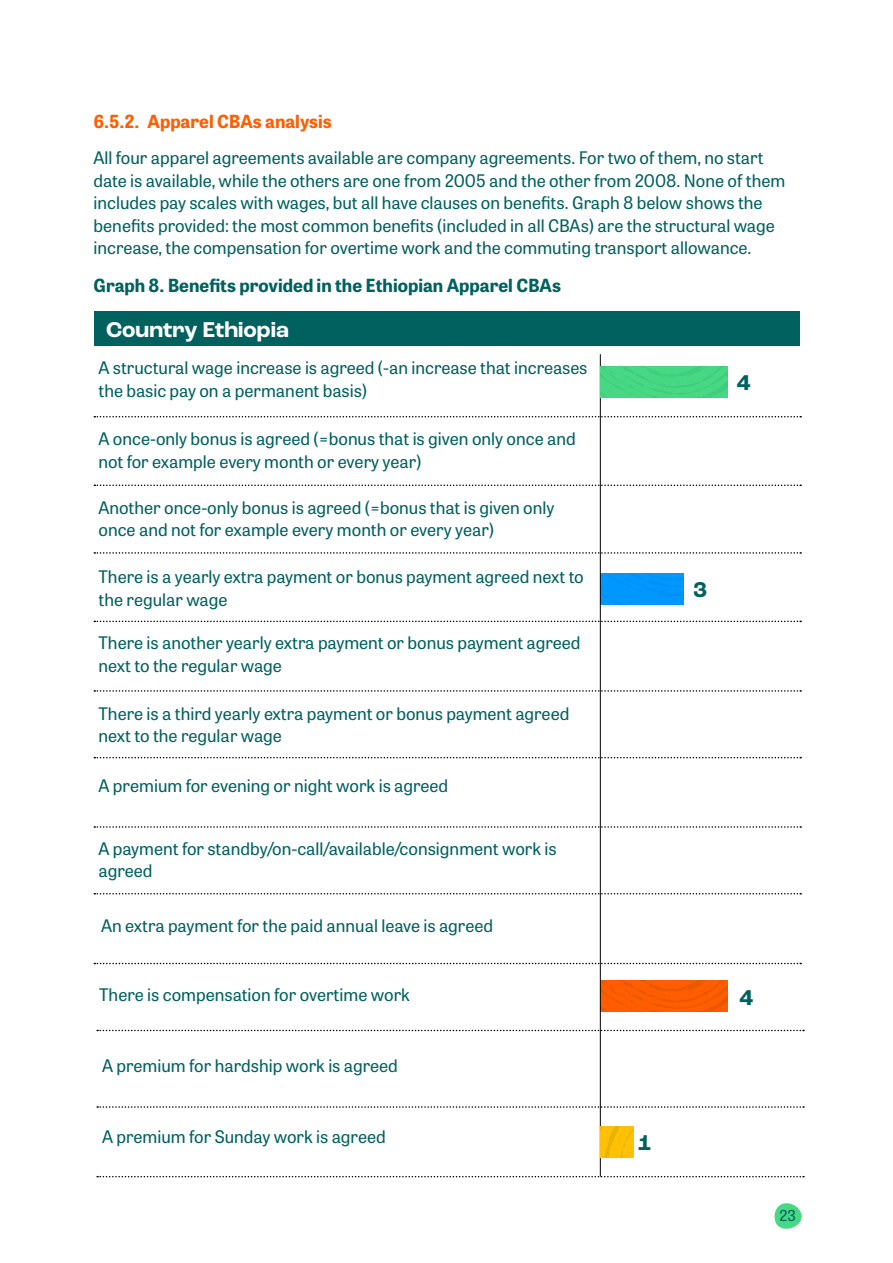
<style>
.page{position:relative;width:893px;height:1263px;background:#fff}
.page>*{position:absolute;margin:0;border:0;box-sizing:border-box;transform-origin:0 0}
.t1{font:700 22.5px "Roc Grotesk";color:#fff}
.t2{font:700 22.5px "Roc Grotesk";color:#00615f}
.t3{font:700 18px "Tablet Gothic";color:#00615f}
.t4{font:700 18px "Tablet Gothic";color:#ff5d00}
.t5{font:17.25px/22.5px "Tablet Gothic";color:#00615f}
.t6{font:15px "Tablet Gothic";color:#00615f}
</style>
<div class="page">
<svg style="left:774px;top:1203px;width:28px;height:26px"></svg>
<div style="left:94px;top:312px;width:706px;height:34px;background:#00615f"></div>
<svg style="left:601px;top:573px;width:83px;height:32px"></svg>
<svg style="left:601px;top:980px;width:127px;height:32px"></svg>
<hr style="left:600px;top:354px;width:1px;height:823px;background:#000">
<svg style="left:94px;top:416px;width:707px;height:1px"></svg>
<svg style="left:94px;top:484px;width:707px;height:2px"></svg>
<svg style="left:94px;top:552px;width:707px;height:2px"></svg>
<svg style="left:94px;top:621px;width:707px;height:1px"></svg>
<svg style="left:94px;top:690px;width:707px;height:2px"></svg>
<svg style="left:94px;top:757px;width:707px;height:1px"></svg>
<svg style="left:94px;top:826px;width:707px;height:2px"></svg>
<svg style="left:94px;top:893px;width:707px;height:1px"></svg>
<svg style="left:94px;top:963px;width:707px;height:1px"></svg>
<svg style="left:97px;top:1030px;width:707px;height:1px"></svg>
<svg style="left:97px;top:1106px;width:707px;height:2px"></svg>
<svg style="left:97px;top:1176px;width:707px;height:1px"></svg>
<svg style="left:600px;top:366px;width:128px;height:31px"></svg>
<svg style="left:601px;top:1126px;width:33px;height:32px"></svg>
<p class="t4" style="left:94px;top:109px;width:240px">6.5.2. Apparel CBAs analysis</p>
<p class="t5" style="left:94px;top:146px;width:693px">All four apparel agreements available are company agreements. For two of them, no start date is available, while the others are one from 2005 and the other from 2008. None of them includes pay scales with wages, but all have clauses on benefits. Graph 8 below shows the benefits provided: the most common benefits (included in all CBAs) are the structural wage increase, the compensation for overtime work and the commuting transport allowance.</p>
<p class="t3" style="left:94px;top:273px;width:469px">Graph 8. Benefits provided in the Ethiopian Apparel CBAs</p>
<h1 class="t1" style="left:106px;top:315px;width:184px">Country Ethiopia</h1>
<p class="t5" style="left:99px;top:356px;width:490px">A structural wage increase is agreed (-an increase that increases the basic pay on a permanent basis)</p>
<p class="t5" style="left:99px;top:427px;width:479px">A once-only bonus is agreed (=bonus that is given only once and not for example every month or every year)</p>
<p class="t5" style="left:99px;top:496px;width:457px">Another once-only bonus is agreed (=bonus that is given only once and not for example every month or every year)</p>
<p class="t5" style="left:99px;top:565px;width:487px">There is a yearly extra payment or bonus payment agreed next to the regular wage</p>
<p class="t5" style="left:99px;top:631px;width:484px">There is another yearly extra payment or bonus payment agreed next to the regular wage</p>
<p class="t5" style="left:99px;top:701px;width:472px">There is a third yearly extra payment or bonus payment agreed next to the regular wage</p>
<p class="t5" style="left:99px;top:774px;width:351px">A premium for evening or night work is agreed</p>
<p class="t5" style="left:99px;top:837px;width:460px">A payment for standby/on-call/available/consignment work is agreed</p>
<p class="t5" style="left:101px;top:914px;width:394px">An extra payment for the paid annual leave is agreed</p>
<p class="t5" style="left:99px;top:982px;width:312px">There is compensation for overtime work</p>
<p class="t5" style="left:102px;top:1054px;width:297px">A premium for hardship work is agreed</p>
<p class="t5" style="left:102px;top:1125px;width:285px">A premium for Sunday work is agreed</p>
<h1 class="t2" style="left:638px;top:1129px;width:15px">1</h1>
<h1 class="t2" style="left:737px;top:369px;width:15px">4</h1>
<h1 class="t2" style="left:693px;top:576px;width:15px">3</h1>
<h1 class="t2" style="left:739px;top:983px;width:15px">4</h1>
<p class="t6" style="left:779px;top:1205px;width:18px">23</p>
</div>
